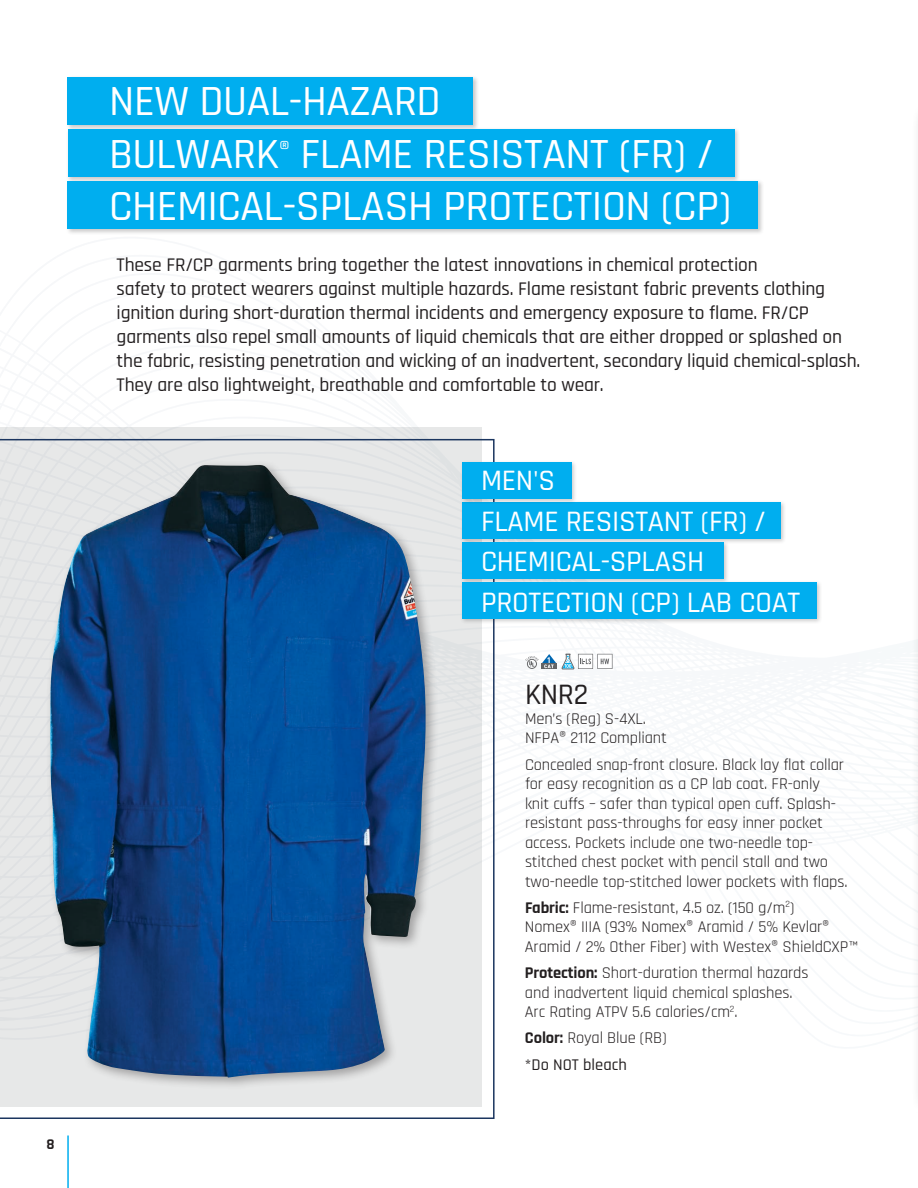
<style>
.page{position:relative;width:918px;height:1188px;background:#fff}
.page>*{position:absolute;margin:0;border:0;box-sizing:border-box;transform-origin:0 0}
.t1{font:500 43.5px/52.5px "Rajdhani";letter-spacing:-.01em;color:#fff}
.t2{font:500 30px/40.5px "Rajdhani";letter-spacing:-.01em;color:#fff}
.t3{font:500 30px "Rajdhani";color:#231f20}
.t4{font:500 19.5px/24px "Rajdhani";letter-spacing:-.01em;color:#231f20}
.t5{font:16.5px/19.5px "Rajdhani";letter-spacing:-.01em;color:#231f20}
.t6{font:700 15px "Rajdhani";color:#231f20}
.t7{font:700 7.95px "DIN";color:#fff}
.s1{font-weight:700}
.s2{font-weight:500}
</style>
<div class="page">
<svg style="left:0;top:439px;width:495px;height:680px;background:#e3e5e6"></svg>
<svg style="left:525px;top:654px;width:87px;height:16px"></svg>
<div style="left:912px;top:82px;width:6px;height:1040px;background:#fafafa"></div>
<div style="left:45px;top:460px;width:394px;height:630px;background:#231f20;opacity:.35"></div>
<img style="left:50px;top:465px;width:376px;height:613px">
<div style="left:66px;top:75px;width:413px;height:56px;background:#231f20;opacity:.24"></div>
<div style="left:68px;top:77px;width:405px;height:48px;background:#00aeef"></div>
<div style="left:66px;top:127px;width:674px;height:56px;background:#231f20;opacity:.24"></div>
<div style="left:68px;top:129px;width:666px;height:48px;background:#00aeef"></div>
<div style="left:66px;top:179px;width:698px;height:56px;background:#231f20;opacity:.24"></div>
<div style="left:68px;top:181px;width:690px;height:48px;background:#00aeef"></div>
<div style="left:460px;top:501px;width:327px;height:43px;background:#231f20;opacity:.24"></div>
<div style="left:462px;top:503px;width:319px;height:36px;background:#00aeef"></div>
<div style="left:460px;top:461px;width:117px;height:43px;background:#231f20;opacity:.24"></div>
<div style="left:462px;top:463px;width:109px;height:36px;background:#00aeef"></div>
<div style="left:460px;top:540px;width:269px;height:44px;background:#231f20;opacity:.24"></div>
<div style="left:462px;top:542px;width:262px;height:36px;background:#00aeef"></div>
<div style="left:460px;top:580px;width:362px;height:44px;background:#231f20;opacity:.24"></div>
<div style="left:462px;top:582px;width:354px;height:36px;background:#00aeef"></div>
<hr style="left:67px;top:1136px;width:2px;height:52px;background:#00aeef">
<p class="t6" style="left:47px;top:1135px;width:10px">8</p>
<h1 class="t1" style="left:109px;top:76px;width:624px">NEW DUAL-HAZARD<br>BULWARK<sup>®</sup> FLAME RESISTANT (FR) /<br>CHEMICAL-SPLASH PROTECTION (CP)</h1>
<p class="t4" style="left:117px;top:253px;width:745px">These FR/CP garments bring together the latest innovations in chemical protection<br>safety to protect wearers against multiple hazards. Flame resistant fabric prevents clothing ignition during short-duration thermal incidents and emergency exposure to flame. FR/CP garments also repel small amounts of liquid chemicals that are either dropped or splashed on the fabric, resisting penetration and wicking of an inadvertent, secondary liquid chemical-splash.<br>They are also lightweight, breathable and comfortable to wear.</p>
<h2 class="t2" style="left:481px;top:461px;width:321px">MEN'S<br>FLAME RESISTANT (FR) /<br>CHEMICAL-SPLASH<br>PROTECTION (CP) LAB COAT</h2>
<p class="t7" style="left:547px;top:655px;width:6px">1<sub>1</sub></p>
<h2 class="t3" style="left:525px;top:677px;width:65px">KNR2</h2>
<p class="t5" style="left:525px;top:709px;width:143px">Men’s (Reg) S-4XL.<br>NFPA® 2112 Compliant</p>
<p class="t5" style="left:525px;top:755px;width:324px">Concealed snap-front closure. Black lay flat collar for easy recognition as a CP lab coat. FR-only knit cuffs – safer than typical open cuff. Splash&shy;resistant pass-throughs for easy inner pocket access. Pockets include one two-needle top&shy;stitched chest pocket with pencil stall and two two-needle top-stitched lower pockets with flaps.</p>
<p class="t5" style="left:525px;top:898px;width:335px"><span class="s1">Fabric:</span> Flame-resistant, 4.5 oz. (150 g/m<sup>2</sup>)<br>Nomex® IIIA (93% Nomex® Aramid / 5% Kevlar®<br>Aramid / 2% Other Fiber) with Westex® ShieldCXP™</p>
<p class="t5" style="left:525px;top:964px;width:285px"><span class="s1">Protection:</span> Short-duration thermal hazards and inadvertent liquid chemical splashes.<br>Arc Rating ATPV 5.6 calories/cm<sup>2</sup>.</p>
<p class="t5" style="left:525px;top:1025px;width:143px;line-height:26.2px"><span class="s1">Color:</span> Royal Blue (RB) <span class="s2">*Do NOT bleach</span></p>
</div>
